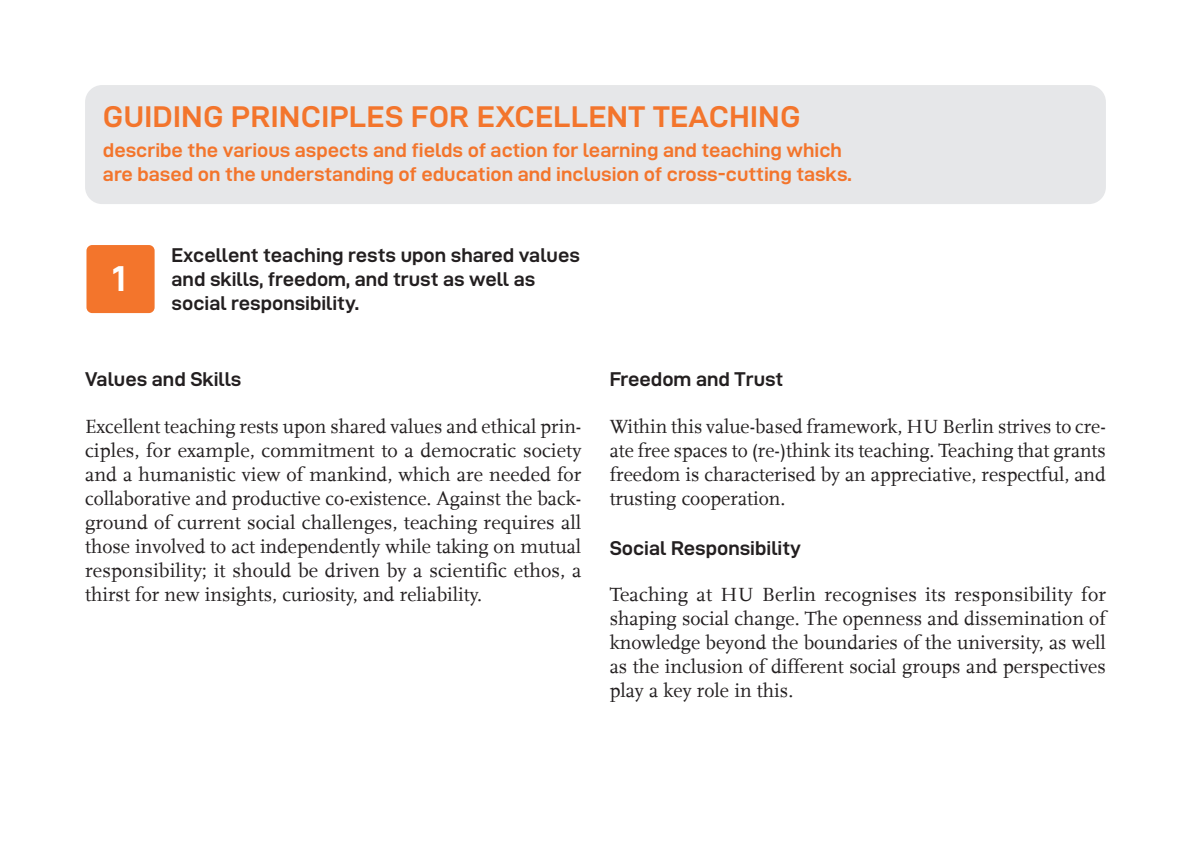
<style>
.page{position:relative;width:1191px;height:842px;background:#fff}
.page>*{position:absolute;margin:0;border:0;box-sizing:border-box;transform-origin:0 0}
.t1{font:36px "D DIN Exp Bold";color:#fff}
.t2{font:30px "D DIN Exp Bold";letter-spacing:.02em;color:#f3752c}
.t3{font:20px/24px "HU Scala";color:#231f20;text-align:justify}
.t4{font:20px/24px "D DIN Exp Bold";color:#231f20}
.t5{font:20px/24px "D DIN Exp Bold";color:#f3752c}
</style>
<div class="page">
<div style="left:85px;top:85px;width:1021px;height:119px;background:#e6e7e9;border-radius:17px"></div>
<div style="left:86px;top:245px;width:69px;height:68px;background:#f3752c;border-radius:6px"></div>
<h2 class="t2" style="left:103px;top:100px;width:699px">GUIDING PRINCIPLES FOR EXCELLENT TEACHING</h2>
<p class="t5" style="left:103px;top:137px;width:750px">describe the various aspects and fields of action for learning and teaching which are based on the understanding of education and inclusion of cross-cutting tasks.</p>
<h1 class="t1" style="left:112px;top:259px;width:15px">1</h1>
<p class="t4" style="left:171px;top:242px;width:410px">Excellent teaching rests upon shared values and skills, freedom, and trust as well as social responsibility.</p>
<p class="t4" style="left:85px;top:367px;width:158px">Values and Skills</p>
<p class="t3" style="left:85px;top:415px;width:498px">Excellent teaching rests upon shared values and ethical prin&shy;ciples, for example, commitment to a democratic society and a humanistic view of mankind, which are needed for collaborative and productive co-existence. Against the back&shy;ground of current social challenges, teaching requires all those involved to act independently while taking on mutual responsibility; it should be driven by a scientific ethos, a thirst for new insights, curiosity, and reliability.</p>
<p class="t4" style="left:609px;top:367px;width:175px">Freedom and Trust</p>
<p class="t3" style="left:609px;top:415px;width:498px">Within this value-based framework, HU Berlin strives to cre&shy;ate free spaces to (re-)think its teaching. Teaching that grants freedom is characterised by an appreciative, respectful, and trusting cooperation.</p>
<p class="t4" style="left:609px;top:536px;width:193px">Social Responsibility</p>
<p class="t3" style="left:609px;top:583px;width:498px">Teaching at HU Berlin recognises its responsibility for shaping social change. The openness and dissemination of knowledge beyond the boundaries of the university, as well as the inclusion of different social groups and perspectives play a key role in this.</p>
</div>
